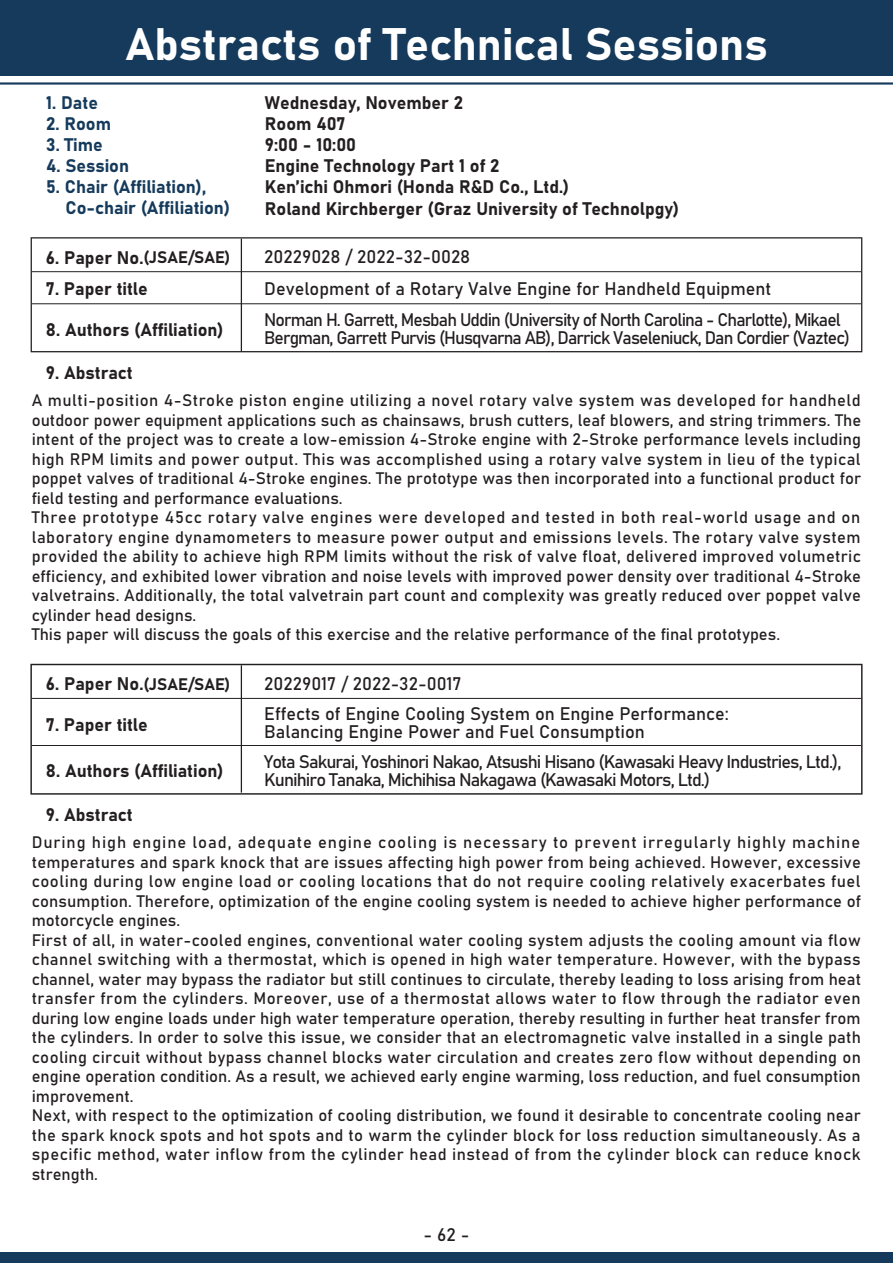
<style>
.page{position:relative;width:893px;height:1263px;background:#fff}
.page>*{position:absolute;margin:0;border:0;box-sizing:border-box;transform-origin:0 0}
.t1{font:700 45px "Bahnschrift";color:#fff}
.t2{font:700 18px/21px "Bahnschrift";color:#231f20}
.t3{font:18px/30px "Bahnschrift";letter-spacing:-.05em;color:#231f20}
.t4{font:18px/31.5px "Bahnschrift";color:#231f20}
.t5{font:700 18px/21px "Bahnschrift";color:#153a5b}
.t6{font:16.5px/19.5px "Bahnschrift";letter-spacing:.015em;color:#231f20}
.s1{font-size:16.5px}
</style>
<div class="page">
<div style="left:0;top:0;width:893px;height:75px;background:#153a5b"></div>
<hr style="left:0;top:82px;width:893px;height:3px;background:#153a5b">
<div style="left:0;top:1252px;width:893px;height:11px;background:#153a5b"></div>
<svg style="left:31px;top:237px;width:831px;height:115px"></svg>
<hr style="left:32px;top:271px;width:829px;height:1px;background:#231f20">
<hr style="left:32px;top:303px;width:829px;height:1px;background:#231f20">
<hr style="left:241px;top:239px;width:1px;height:112px;background:#231f20">
<svg style="left:30px;top:664px;width:832px;height:131px"></svg>
<hr style="left:32px;top:698px;width:829px;height:1px;background:#231f20">
<hr style="left:32px;top:745px;width:829px;height:1px;background:#231f20">
<hr style="left:241px;top:665px;width:1px;height:127px;background:#231f20">
<h1 class="t1" style="left:125px;top:29px;width:644px">Abstracts of Technical Sessions</h1>
<p class="t5" style="left:46px;top:94px;width:53px">1. Date</p>
<p class="t5" style="left:46px;top:115px;width:66px">2. Room</p>
<p class="t5" style="left:46px;top:136px;width:58px">3. Time</p>
<p class="t5" style="left:46px;top:157px;width:84px">4. Session</p>
<p class="t5" style="left:66px;top:178px;width:166px;text-indent:-19px">5. Chair (Affiliation),<br>Co-chair (Affiliation)</p>
<p class="t2" style="left:46px;top:248px;width:186px">6. Paper No.<span class="s1">(JSAE/SAE)</span></p>
<p class="t2" style="left:46px;top:280px;width:103px">7. Paper title</p>
<p class="t2" style="left:46px;top:320px;width:179px">8. Authors (Affiliation)</p>
<p class="t2" style="left:46px;top:364px;width:88px">9. Abstract</p>
<p class="t2" style="left:265px;top:94px;width:416px">Wednesday, November 2<br>Room 407<br>9:00 - 10:00<br>Engine Technology Part 1 of 2<br>Ken’ichi Ohmori (Honda R&amp;D Co., Ltd.)<br>Roland Kirchberger (Graz University of Technolpgy)</p>
<p class="t4" style="left:264px;top:243px;width:578px">20229028 / 2022-32-0028<br>Development of a Rotary Valve Engine for Handheld Equipment<br>Norman H. Garrett, Mesbah Uddin (University of North Carolina - Charlotte), Mikael</p>
<p class="t3" style="left:264px;top:324px;width:587px">Bergman, Garrett Purvis (Husqvarna AB), Darrick Vaseleniuck, Dan Cordier (Vaztec)</p>
<p class="t6" style="left:32px;top:392px;width:831px">A multi-position 4-Stroke piston engine utilizing a novel rotary valve system was developed for handheld outdoor power equipment applications such as chainsaws, brush cutters, leaf blowers, and string trimmers. The intent of the project was to create a low-emission 4-Stroke engine with 2-Stroke performance levels including high RPM limits and power output. This was accomplished using a rotary valve system in lieu of the typical poppet valves of traditional 4-Stroke engines. The prototype was then incorporated into a functional product for field testing and performance evaluations.<br>Three prototype 45cc rotary valve engines were developed and tested in both real-world usage and on laboratory engine dynamometers to measure power output and emissions levels. The rotary valve system provided the ability to achieve high RPM limits without the risk of valve float, delivered improved volumetric efficiency, and exhibited lower vibration and noise levels with improved power density over traditional 4-Stroke valvetrains. Additionally, the total valvetrain part count and complexity was greatly reduced over poppet valve cylinder head designs.<br>This paper will discuss the goals of this exercise and the relative performance of the final prototypes.</p>
<p class="t2" style="left:46px;top:675px;width:186px">6. Paper No.<span class="s1">(JSAE/SAE)</span></p>
<p class="t2" style="left:46px;top:716px;width:103px">7. Paper title</p>
<p class="t2" style="left:46px;top:762px;width:179px">8. Authors (Affiliation)</p>
<p class="t2" style="left:46px;top:806px;width:88px">9. Abstract</p>
<p class="t4" style="left:264px;top:670px;width:466px;line-height:30px">20229017 / 2022-32-0017<br>Effects of Engine Cooling System on Engine Performance:</p>
<p class="t3" style="left:264px;top:718px;width:579px">Balancing Engine Power and Fuel Consumption<br>Yota Sakurai, Yoshinori Nakao, Atsushi Hisano (Kawasaki Heavy Industries, Ltd.),</p>
<p class="t3" style="left:264px;top:766px;width:447px">Kunihiro Tanaka, Michihisa Nakagawa (Kawasaki Motors, Ltd.)</p>
<p class="t6" style="left:32px;top:834px;width:831px">During high engine load, adequate engine cooling is necessary to prevent irregularly highly machine temperatures and spark knock that are issues affecting high power from being achieved. However, excessive cooling during low engine load or cooling locations that do not require cooling relatively exacerbates fuel consumption. Therefore, optimization of the engine cooling system is needed to achieve higher performance of motorcycle engines.<br>First of all, in water-cooled engines, conventional water cooling system adjusts the cooling amount via flow channel switching with a thermostat, which is opened in high water temperature. However, with the bypass channel, water may bypass the radiator but still continues to circulate, thereby leading to loss arising from heat transfer from the cylinders. Moreover, use of a thermostat allows water to flow through the radiator even during low engine loads under high water temperature operation, thereby resulting in further heat transfer from the cylinders. In order to solve this issue, we consider that an electromagnetic valve installed in a single path cooling circuit without bypass channel blocks water circulation and creates zero flow without depending on engine operation condition. As a result, we achieved early engine warming, loss reduction, and fuel consumption improvement.<br>Next, with respect to the optimization of cooling distribution, we found it desirable to concentrate cooling near the spark knock spots and hot spots and to warm the cylinder block for loss reduction simultaneously. As a specific method, water inflow from the cylinder head instead of from the cylinder block can reduce knock strength.</p>
<p class="t3" style="left:424px;top:1221px;width:47px">- 62 -</p>
</div>
